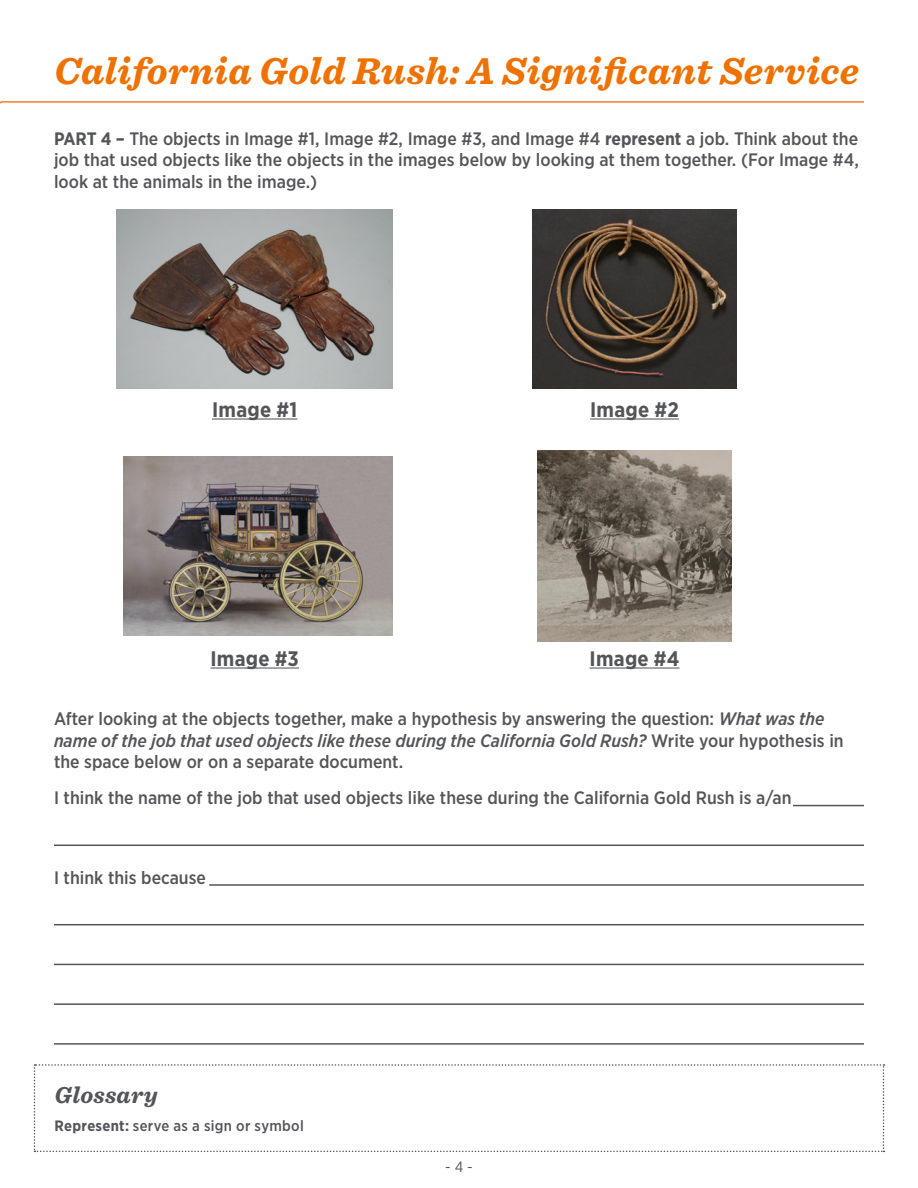
<style>
.page{position:relative;width:918px;height:1188px;background:#fff}
.page>*{position:absolute;margin:0;border:0;box-sizing:border-box;transform-origin:0 0}
.t1{font:italic 700 39px "Sentinel";letter-spacing:.01em;color:#ef7100}
._1_1_Header{font:italic 700 24px "Sentinel";letter-spacing:.015em;color:#535559}
._1_1_Header-2{font:700 21px "Gotham Narrow";letter-spacing:.015em;color:#535559}
.t2{font:500 18px/21.6px "Gotham Narrow";color:#535559;text-align:justify}
._1_1_Header-3{font:500 15px "Gotham Narrow";letter-spacing:.02em;color:#535559}
.t3{font:15px "Gotham Narrow";color:#535559}
.s1{font-weight:700}
.s2{font-style:italic}
</style>
<div class="page">
<svg style="left:0;top:101px;width:864px;height:3px"></svg>
<hr style="left:54px;top:845px;width:810px;height:1px;background:#535559">
<hr style="left:209px;top:884px;width:655px;height:2px;background:#535559">
<img style="left:537px;top:450px;width:195px;height:192px">
<hr style="left:54px;top:924px;width:810px;height:1px;background:#535559">
<hr style="left:54px;top:964px;width:810px;height:1px;background:#535559">
<hr style="left:54px;top:1003px;width:810px;height:2px;background:#535559">
<hr style="left:54px;top:1043px;width:810px;height:2px;background:#535559">
<hr style="left:590px;top:668px;width:90px;height:1px;background:#535559">
<hr style="left:212px;top:418px;width:85px;height:2px;background:#535559">
<img style="left:117px;top:209px;width:276px;height:180px">
<img style="left:532px;top:209px;width:205px;height:180px">
<img style="left:123px;top:456px;width:270px;height:180px">
<hr style="left:590px;top:418px;width:89px;height:2px;background:#535559">
<hr style="left:210px;top:668px;width:89px;height:1px;background:#535559">
<svg style="left:34px;top:1064px;width:851px;height:88px"></svg>
<hr style="left:793px;top:805px;width:71px;height:1px;background:#535559">
<h1 class="t1" style="left:54px;top:40px;width:807px">California Gold Rush: A Significant Service</h1>
<p class="t2" style="left:54px;top:127px;width:807px"><span class="s1">PART 4 –</span> The objects in Image #1, Image #2, Image #3, and Image #4 <span class="s1">represent</span> a job. Think about the job that used objects like the objects in the images below by looking at them together. (For Image #4, look at the animals in the image.)</p>
<p class="_1_1_Header-2" style="left:212px;top:396px;width:87px">Image #1</p>
<p class="_1_1_Header-2" style="left:590px;top:396px;width:90px">Image #2</p>
<p class="_1_1_Header-2" style="left:210px;top:645px;width:90px">Image #3</p>
<p class="_1_1_Header-2" style="left:590px;top:645px;width:91px">Image #4</p>
<p class="t2" style="left:54px;top:708px;width:791px;text-align:left">After looking at the objects together, make a hypothesis by answering the question: <span class="s2">What was the name of the job that used objects like these during the California Gold Rush?</span> Write your hypothesis in the space below or on a separate document.</p>
<p class="t2" style="left:54px;top:786px;width:739px">I think the name of the job that used objects like these during the California Gold Rush is a/an</p>
<p class="t2" style="left:54px;top:867px;width:154px">I think this because</p>
<p class="_1_1_Header" style="left:55px;top:1076px;width:105px">Glossary</p>
<p class="_1_1_Header-3" style="left:55px;top:1116px;width:251px"><span class="s1">Represent:</span> serve as a sign or symbol</p>
<p class="t3" style="left:445px;top:1157px;width:29px">- 4 -</p>
</div>
